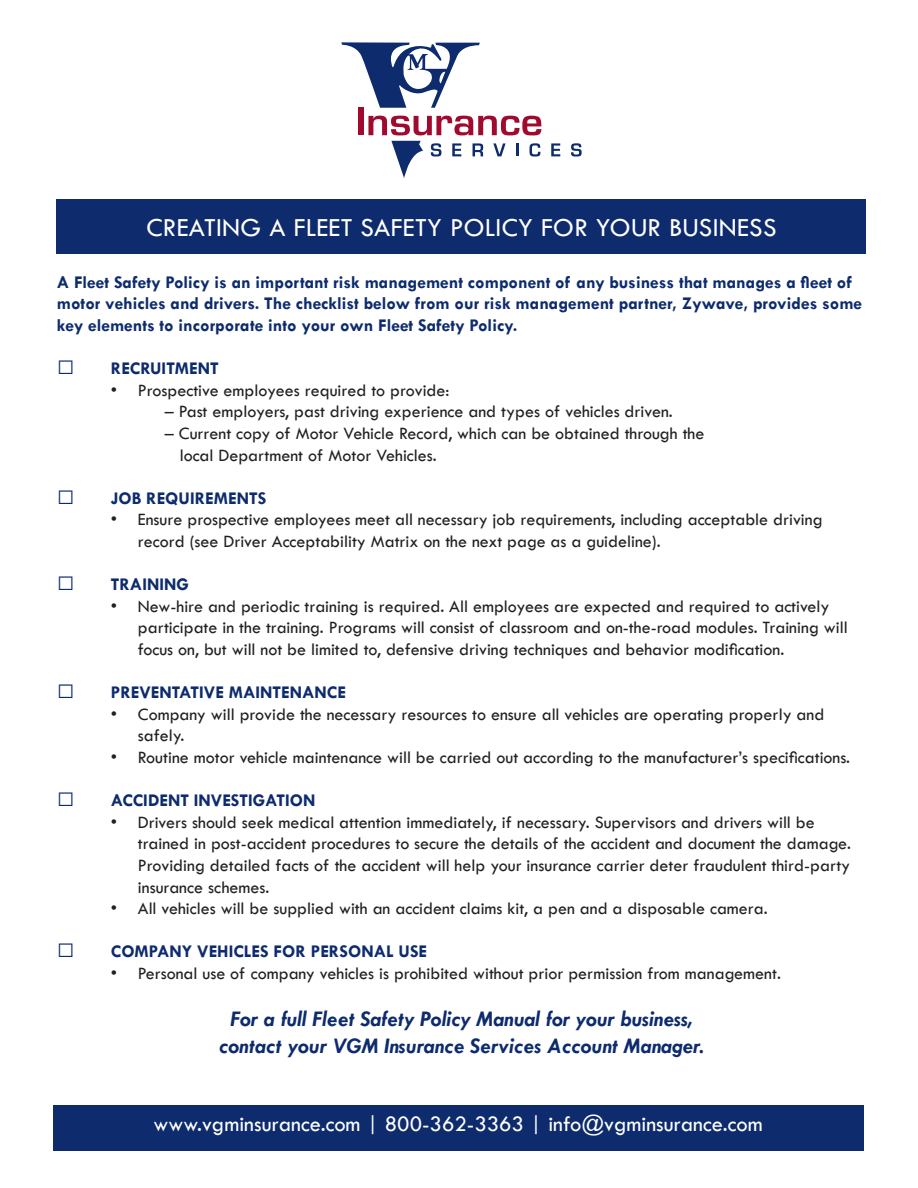
<style>
.page{position:relative;width:918px;height:1188px;background:#fff}
.page>*{position:absolute;margin:0;border:0;box-sizing:border-box;transform-origin:0 0}
.t1{font:27px "Tw Cen";letter-spacing:.01em;color:#fff}
.t2{font:italic 700 22.5px "Tw Cen";color:#0d2b6d}
.t3{font:22.5px "Tw Cen";color:#fff}
.t4{font:18px/21.6px "Tw Cen";color:#231f20}
.t5{font:700 18px/21.6px "Tw Cen";color:#0d2b6d}
</style>
<div class="page">
<div style="left:57px;top:200px;width:809px;height:54px;background:#0d2b6d"></div>
<div style="left:53px;top:1105px;width:811px;height:45px;background:#0d2b6d"></div>
<svg style="left:341px;top:42px;width:139px;height:66px"></svg>
<svg style="left:391px;top:141px;width:32px;height:37px"></svg>
<svg style="left:431px;top:143px;width:10px;height:14px"></svg>
<svg style="left:452px;top:143px;width:9px;height:13px"></svg>
<svg style="left:473px;top:143px;width:10px;height:13px"></svg>
<svg style="left:493px;top:143px;width:13px;height:13px"></svg>
<svg style="left:516px;top:143px;width:2px;height:13px"></svg>
<svg style="left:529px;top:143px;width:11px;height:14px"></svg>
<svg style="left:551px;top:143px;width:9px;height:13px"></svg>
<svg style="left:571px;top:143px;width:11px;height:14px"></svg>
<div style="left:358px;top:108px;width:5px;height:27px;background:#a00a2f"></div>
<svg style="left:368px;top:116px;width:173px;height:19px"></svg>
<p class="t1" style="left:146px;top:211px;width:632px">CREATING A FLEET SAFETY POLICY FOR YOUR BUSINESS</p>
<p class="t5" style="left:57px;top:271px;width:807px">A Fleet Safety Policy is an important risk management component of any business that manages a fleet of motor vehicles and drivers. The checklist below from our risk management partner, Zywave, provides some key elements to incorporate into your own Fleet Safety Policy.</p>
<p class="t5" style="left:111px;top:357px;width:110px">RECRUITMENT</p>
<p class="t4" style="left:111px;top:379px;width:340px">• Prospective employees required to provide:</p>
<p class="t4" style="left:165px;top:401px;width:510px">– Past employers, past driving experience and types of vehicles driven.</p>
<p class="t4" style="left:165px;top:422px;width:541px">– Current copy of Motor Vehicle Record, which can be obtained through the</p>
<p class="t4" style="left:180px;top:444px;width:258px">local Department of Motor Vehicles.</p>
<p class="t5" style="left:111px;top:487px;width:157px">JOB REQUIREMENTS</p>
<p class="t4" style="left:138px;top:509px;width:686px;text-indent:-27px">• Ensure prospective employees meet all necessary job requirements, including acceptable driving record (see Driver Acceptability Matrix on the next page as a guideline).</p>
<p class="t5" style="left:111px;top:573px;width:80px">TRAINING</p>
<p class="t4" style="left:138px;top:595px;width:711px;text-indent:-27px">• New-hire and periodic training is required. All employees are expected and required to actively participate in the training. Programs will consist of classroom and on-the-road modules. Training will focus on, but will not be limited to, defensive driving techniques and behavior modification.</p>
<p class="t5" style="left:111px;top:681px;width:237px">PREVENTATIVE MAINTENANCE</p>
<p class="t4" style="left:138px;top:703px;width:688px;text-indent:-27px">• Company will provide the necessary resources to ensure all vehicles are operating properly and safely.</p>
<p class="t4" style="left:111px;top:746px;width:741px">• Routine motor vehicle maintenance will be carried out according to the manufacturer’s specifications.</p>
<p class="t5" style="left:111px;top:789px;width:206px">ACCIDENT INVESTIGATION</p>
<p class="t4" style="left:138px;top:811px;width:715px;text-indent:-27px">• Drivers should seek medical attention immediately, if necessary. Supervisors and drivers will be trained in post-accident procedures to secure the details of the accident and document the damage.<br>Providing detailed facts of the accident will help your insurance carrier deter fraudulent third-party insurance schemes.</p>
<p class="t4" style="left:111px;top:898px;width:658px">• All vehicles will be supplied with an accident claims kit, a pen and a disposable camera.</p>
<p class="t5" style="left:111px;top:940px;width:318px">COMPANY VEHICLES FOR PERSONAL USE</p>
<p class="t4" style="left:111px;top:962px;width:672px">• Personal use of company vehicles is prohibited without prior permission from management.</p>
<p class="t2" style="left:231px;top:1005px;width:463px">For a full Fleet Safety Policy Manual for your business,</p>
<p class="t2" style="left:219px;top:1032px;width:486px">contact your VGM Insurance Services Account Manager.</p>
<p class="t3" style="left:154px;top:1110px;width:611px">www.vgminsurance.com | 800-362-3363 | info@vgminsurance.com</p>
</div>
